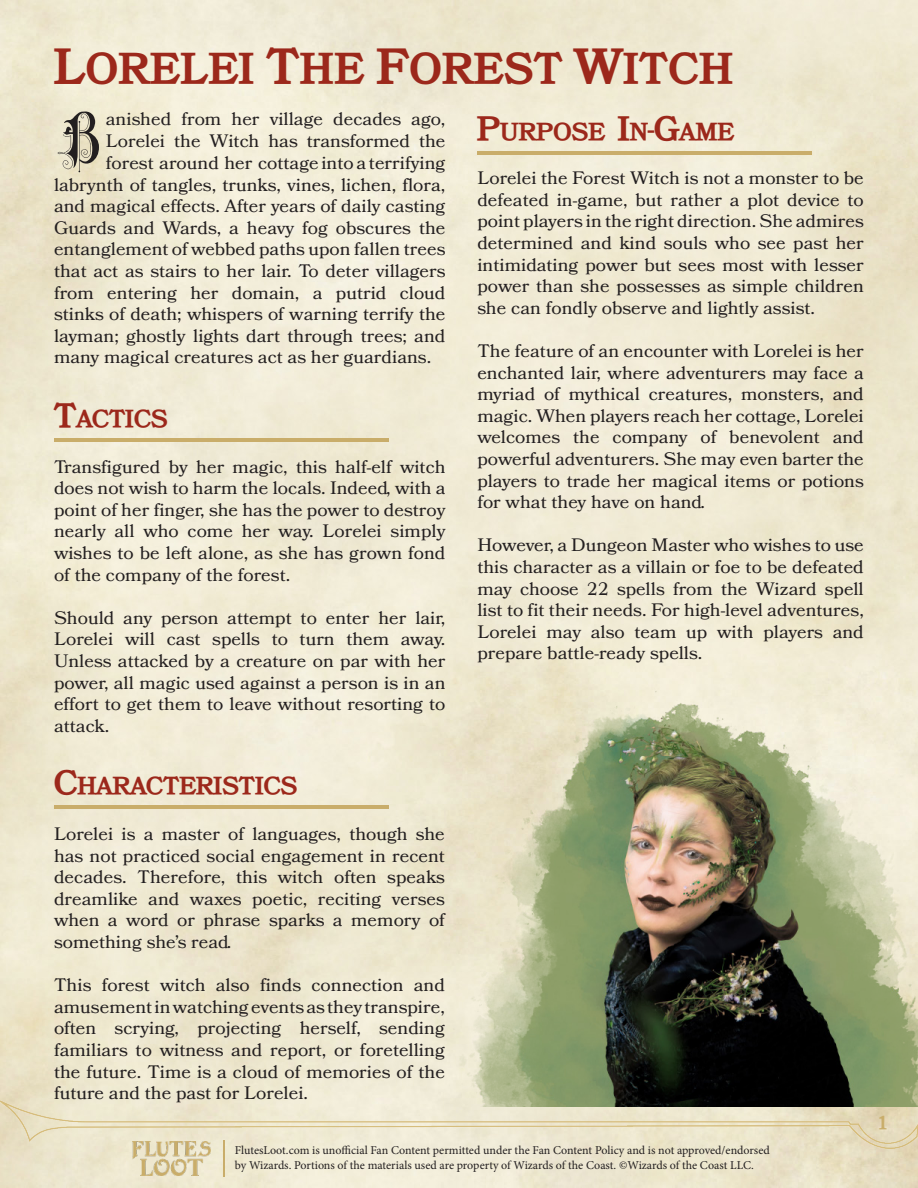
<style>
.page{position:relative;width:918px;height:1188px;background:#fff}
.page>*{position:absolute;margin:0;border:0;box-sizing:border-box;transform-origin:0 0}
.t1{font:79.5px "Solbera Imitation";color:#231f20}
.t2{font:italic 700 42px "Bookinsanity";letter-spacing:.03em;color:#9c281b}
.t3{font:italic 700 24px "Bookinsanity";letter-spacing:.01em;color:#9c281b}
.t4{font:italic 18px/21.6px "Bookinsanity";color:#231f20;text-align:justify;scale:1.05 1}
.t5{font:italic 700 18px "Bookinsanity";color:#c9ad6a}
.t6{font:12px "Minion Pro";letter-spacing:-.005em;color:#231f20}
.s1{font-size:48px}
.s2{font-size:33px}
</style>
<div class="page">
<img style="left:454px;top:670px;width:464px;height:429px">
<hr style="left:54px;top:438px;width:335px;height:3px;background:#c9ad6a">
<hr style="left:54px;top:806px;width:335px;height:3px;background:#c9ad6a">
<img style="left:132px;top:1149px;width:79px;height:26px">
<hr style="left:223px;top:1140px;width:1px;height:37px;background:#c9ad6a">
<img style="left:0;top:1099px;width:918px;height:50px">
<hr style="left:477px;top:151px;width:335px;height:3px;background:#c9ad6a">
<p class="t2" style="left:54px;top:47px;width:680px"><span class="s1">L</span>ORELEI <span class="s1">T</span>HE <span class="s1">F</span>OREST <span class="s1">W</span>ITCH</p>
<p class="t1" style="left:57px;top:97px;width:48px">B</p>
<p class="t4" style="left:106px;top:109px;width:325px">anished from her village decades ago, Lorelei the Witch has transformed the forest around her cottage into a terrifying</p>
<p class="t4" style="left:54px;top:174px;width:374px">labrynth of tangles, trunks, vines, lichen, flora, and magical effects. After years of daily casting Guards and Wards, a heavy fog obscures the entanglement of webbed paths upon fallen trees that act as stairs to her lair. To deter villagers from entering her domain, a putrid cloud stinks of death; whispers of warning terrify the layman; ghostly lights dart through trees; and many magical creatures act as her guardians.</p>
<p class="t4" style="left:477px;top:168px;width:370px">Lorelei the Forest Witch is not a monster to be defeated in-game, but rather a plot device to point players in the right direction. She admires determined and kind souls who see past her intimidating power but sees most with lesser power than she possesses as simple children she can fondly observe and lightly assist.</p>
<p class="t3" style="left:477px;top:119px;width:258px"><span class="s2">P</span>URPOSE <span class="s2">I</span>N-<span class="s2">G</span>AME</p>
<p class="t4" style="left:477px;top:341px;width:370px">The feature of an encounter with Lorelei is her enchanted lair, where adventurers may face a myriad of mythical creatures, monsters, and magic. When players reach her cottage, Lorelei welcomes the company of benevolent and powerful adventurers. She may even barter the players to trade her magical items or potions for what they have on hand.</p>
<p class="t4" style="left:477px;top:535px;width:370px">However, a Dungeon Master who wishes to use this character as a villain or foe to be defeated may choose 22 spells from the Wizard spell list to fit their needs. For high-level adventures, Lorelei may also team up with players and prepare battle-ready spells.</p>
<p class="t3" style="left:54px;top:406px;width:115px"><span class="s2">T</span>ACTICS</p>
<p class="t4" style="left:54px;top:456px;width:374px">Transfigured by her magic, this half-elf witch does not wish to harm the locals. Indeed, with a point of her finger, she has the power to destroy nearly all who come her way. Lorelei simply wishes to be left alone, as she has grown fond of the company of the forest.</p>
<p class="t4" style="left:54px;top:607px;width:374px">Should any person attempt to enter her lair, Lorelei will cast spells to turn them away.<br>Unless attacked by a creature on par with her power, all magic used against a person is in an effort to get them to leave without resorting to attack.</p>
<p class="t3" style="left:54px;top:774px;width:245px"><span class="s2">C</span>HARACTERISTICS</p>
<p class="t4" style="left:54px;top:824px;width:374px">Lorelei is a master of languages, though she has not practiced social engagement in recent decades. Therefore, this witch often speaks dreamlike and waxes poetic, reciting verses when a word or phrase sparks a memory of something she’s read.</p>
<p class="t4" style="left:54px;top:975px;width:374px">This forest witch also finds connection and amusement in watching events as they transpire, often scrying, projecting herself, sending familiars to witness and report, or foretelling the future. Time is a cloud of memories of the future and the past for Lorelei.</p>
<p class="t6" style="left:235px;top:1142px;width:536px">FlutesLoot.com is unofficial Fan Content permitted under the Fan Content Policy and is not approved/endorsed</p>
<p class="t6" style="left:235px;top:1157px;width:520px">by Wizards. Portions of the materials used are property of Wizards of the Coast. ©Wizards of the Coast LLC.</p>
<p class="t5" style="left:878px;top:1114px;width:12px">1</p>
</div>
